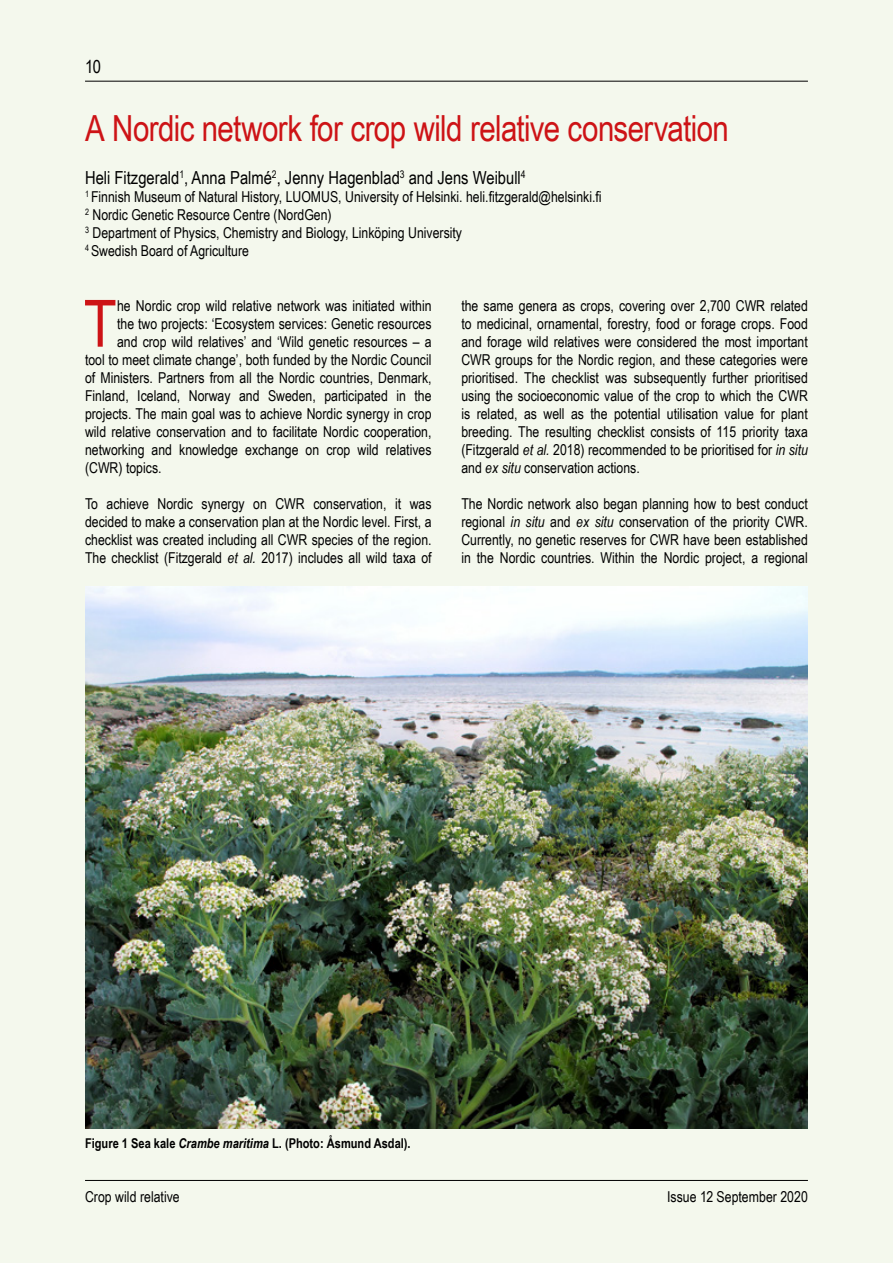
<style>
.page{position:relative;width:893px;height:1263px;background:#f4f8ed}
.page>*{position:absolute;margin:0;border:0;box-sizing:border-box;transform-origin:0 0}
.t1{font:65.25px "Arial Narrow";color:#cd1316}
.MAIN_HEADING{font:36px "Arial Narrow";letter-spacing:-.015em;color:#cd1316}
.t2{font:18px "Arial Narrow";color:#000}
.t3{font:15px/18px "Arial Narrow";color:#000;text-align:justify}
.List_Paragraph{font:700 13.5px "Arial Narrow";color:#000}
.s1{font-style:italic}
</style>
<div class="page">
<hr style="left:85px;top:1180px;width:723px;height:1px;background:#000">
<hr style="left:85px;top:81px;width:723px;height:1px;background:#000">
<img style="left:85px;top:587px;width:723px;height:542px">
<p class="t2" style="left:85px;top:53px;width:17px">10</p>
<p class="MAIN_HEADING" style="left:85px;top:102px;width:645px">A Nordic network for crop wild relative conservation</p>
<p class="t2" style="left:85px;top:165px;width:442px">Heli Fitzgerald<sup>1</sup>, Anna Palmé<sup>2</sup>, Jenny Hagenblad<sup>3</sup> and Jens Weibull<sup>4</sup></p>
<p class="t3" style="left:85px;top:187px;width:518px"><sup>1</sup> Finnish Museum of Natural History, LUOMUS, University of Helsinki. heli.fitzgerald@helsinki.fi</p>
<p class="t3" style="left:85px;top:205px;width:248px"><sup>2</sup> Nordic Genetic Resource Centre (NordGen)</p>
<p class="t3" style="left:85px;top:223px;width:379px"><sup>3</sup> Department of Physics, Chemistry and Biology, Linköping University</p>
<p class="t3" style="left:85px;top:241px;width:165px"><sup>4</sup> Swedish Board of Agriculture</p>
<p class="t1" style="left:84px;top:276px;width:34px">T</p>
<p class="t3" style="left:117px;top:296px;width:316px">he Nordic crop wild relative network was initiated within</p>
<p class="t3" style="left:117px;top:314px;width:316px">the two projects: ‘Ecosystem services: Genetic resources</p>
<p class="t3" style="left:117px;top:332px;width:316px">and crop wild relatives’ and ‘Wild genetic resources – a</p>
<p class="t3" style="left:85px;top:350px;width:348px">tool to meet climate change’, both funded by the Nordic Council</p>
<p class="t3" style="left:85px;top:368px;width:348px">of Ministers. Partners from all the Nordic countries, Denmark,</p>
<p class="t3" style="left:85px;top:386px;width:348px">Finland, Iceland, Norway and Sweden, participated in the</p>
<p class="t3" style="left:85px;top:404px;width:348px">projects. The main goal was to achieve Nordic synergy in crop</p>
<p class="t3" style="left:85px;top:422px;width:348px">wild relative conservation and to facilitate Nordic cooperation,</p>
<p class="t3" style="left:85px;top:440px;width:348px">networking and knowledge exchange on crop wild relatives</p>
<p class="t3" style="left:85px;top:458px;width:78px">(CWR) topics.</p>
<p class="t3" style="left:85px;top:494px;width:348px">To achieve Nordic synergy on CWR conservation, it was decided to make a conservation plan at the Nordic level. First, a checklist was created including all CWR species of the region.<br>The checklist (Fitzgerald <span class="s1">et al.</span> 2017) includes all wild taxa of</p>
<p class="t3" style="left:461px;top:296px;width:348px">the same genera as crops, covering over 2,700 CWR related to medicinal, ornamental, forestry, food or forage crops. Food and forage wild relatives were considered the most important CWR groups for the Nordic region, and these categories were prioritised. The checklist was subsequently further prioritised using the socioeconomic value of the crop to which the CWR is related, as well as the potential utilisation value for plant breeding. The resulting checklist consists of 115 priority taxa (Fitzgerald <span class="s1">et al.</span> 2018) recommended to be prioritised for <span class="s1">in situ </span>and <span class="s1">ex situ</span> conservation actions.</p>
<p class="t3" style="left:461px;top:494px;width:348px">The Nordic network also began planning how to best conduct regional <span class="s1">in situ</span> and <span class="s1">ex situ</span> conservation of the priority CWR.<br>Currently, no genetic reserves for CWR have been established in the Nordic countries. Within the Nordic project, a regional</p>
<p class="List_Paragraph" style="left:85px;top:1133px;width:327px">Figure 1 Sea kale <span class="s1">Crambe maritima</span> L. (Photo: Åsmund Asdal).</p>
<p class="t3" style="left:85px;top:1187px;width:96px">Crop wild relative</p>
<p class="t3" style="left:667px;top:1187px;width:142px">Issue 12 September 2020</p>
</div>
